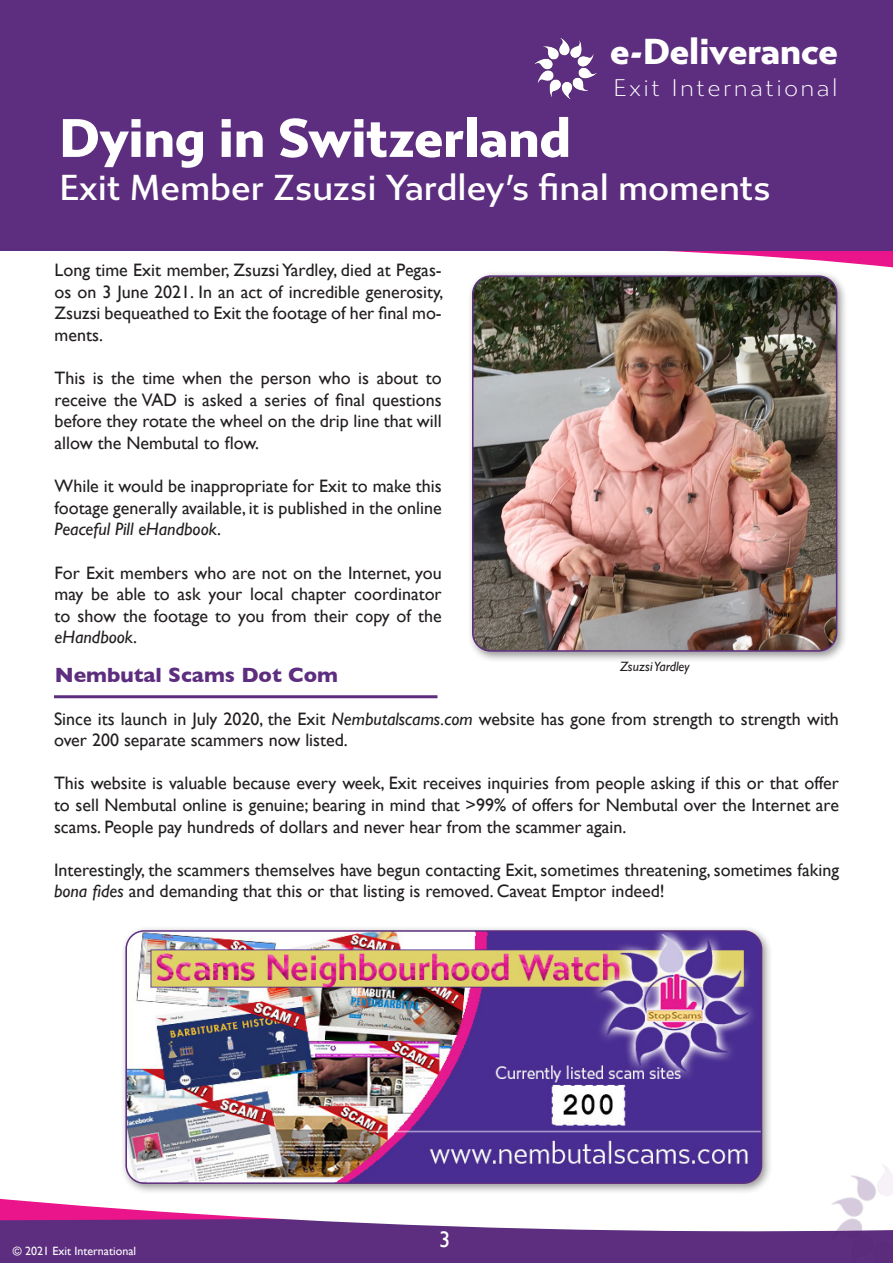
<style>
.page{position:relative;width:893px;height:1263px;background:#fff}
.page>*{position:absolute;margin:0;border:0;box-sizing:border-box;transform-origin:0 0}
.t1{font:900 54px "Gibbs";color:#fff}
.t2{font:500 36px "Gibbs";color:#fff}
.t3{font:900 36px "Gibbs";color:#fff}
.t4{font:300 24px "Gibbs";letter-spacing:.1em;color:#fff}
.t5{font:22.5px "Gill Sans";color:#fff}
.t6{font:700 21px "Gill Sans";color:#5d2e7f}
.t7{font:18px/21.6px "Gill Sans";color:#231f20;text-align:justify}
.t8{font:italic 13.5px "Gill Sans";color:#231f20}
.t9{font:12px "Gill Sans";color:#fff}
.s1{font-style:italic}
</style>
<div class="page">
<div style="left:0;top:0;width:892px;height:251px;background:#5d2e7f"></div>
<img style="left:534px;top:38px;width:63px;height:62px">
<div style="left:0;top:1240px;width:821px;height:23px;background:#5d2e7f"></div>
<svg style="left:0;top:695px;width:821px;height:545px"></svg>
<img style="left:821px;top:1165px;width:72px;height:98px">
<div style="left:467px;top:270px;width:382px;height:393px;background:#231f20;opacity:.48"></div>
<img style="left:473px;top:276px;width:364px;height:375px">
<div style="left:472px;top:275px;width:365px;height:377px;border:2px solid #5d2e7f;border-radius:18px"></div>
<div style="left:120px;top:925px;width:654px;height:270px;background:#231f20;opacity:.48"></div>
<img style="left:126px;top:931px;width:635px;height:252px">
<div style="left:125px;top:930px;width:637px;height:254px;border:2px solid #5d2e7f;border-radius:18px"></div>
<hr style="left:54px;top:695px;width:383px;height:3px;background:#5d2e7f">
<h2 class="t3" style="left:610px;top:31px;width:229px">e-Deliverance</h2>
<h3 class="t4" style="left:613px;top:74px;width:226px">Exit International</h3>
<p class="t1" style="left:59px;top:107px;width:513px">Dying in Switzerland</p>
<p class="t2" style="left:59px;top:167px;width:713px">Exit Member Zsuzsi Yardley’s final moments</p>
<p class="t7" style="left:55px;top:259px;width:390px">Long time Exit member, Zsuzsi Yardley, died at Pegas&shy;os on 3 June 2021. In an act of incredible generosity, Zsuzsi bequeathed to Exit the footage of her final mo&shy;ments.</p>
<p class="t7" style="left:55px;top:367px;width:389px">This is the time when the person who is about to receive the VAD is asked a series of final questions before they rotate the wheel on the drip line that will allow the Nembutal to flow.</p>
<p class="t7" style="left:55px;top:475px;width:389px">While it would be inappropriate for Exit to make this footage generally available, it is published in the online <span class="s1">Peaceful Pill eHandbook</span>.</p>
<p class="t7" style="left:55px;top:561px;width:389px">For Exit members who are not on the Internet, you may be able to ask your local chapter coordinator to show the footage to you from their copy of the <span class="s1">eHandbook</span>.</p>
<p class="t8" style="left:620px;top:658px;width:71px">Zsuzsi Yardley</p>
<p class="t7" style="left:54px;top:707px;width:786px">Since its launch in July 2020, the Exit <span class="s1">Nembutalscams.com</span> website has gone from strength to strength with over 200 separate scammers now listed.</p>
<p class="t7" style="left:54px;top:772px;width:786px">This website is valuable because every week, Exit receives inquiries from people asking if this or that offer to sell Nembutal online is genuine; bearing in mind that &gt;99% of offers for Nembutal over the Internet are scams. People pay hundreds of dollars and never hear from the scammer again.</p>
<p class="t7" style="left:54px;top:859px;width:786px">Interestingly, the scammers themselves have begun contacting Exit, sometimes threatening, sometimes faking <span class="s1">bona fides</span> and demanding that this or that listing is removed. Caveat Emptor indeed!</p>
<p class="t6" style="left:55px;top:658px;width:285px">Nembutal Scams Dot Com</p>
<p class="t9" style="left:13px;top:1243px;width:125px">© 2021 Exit International</p>
<p class="t5" style="left:439px;top:1226px;width:13px">3</p>
</div>
